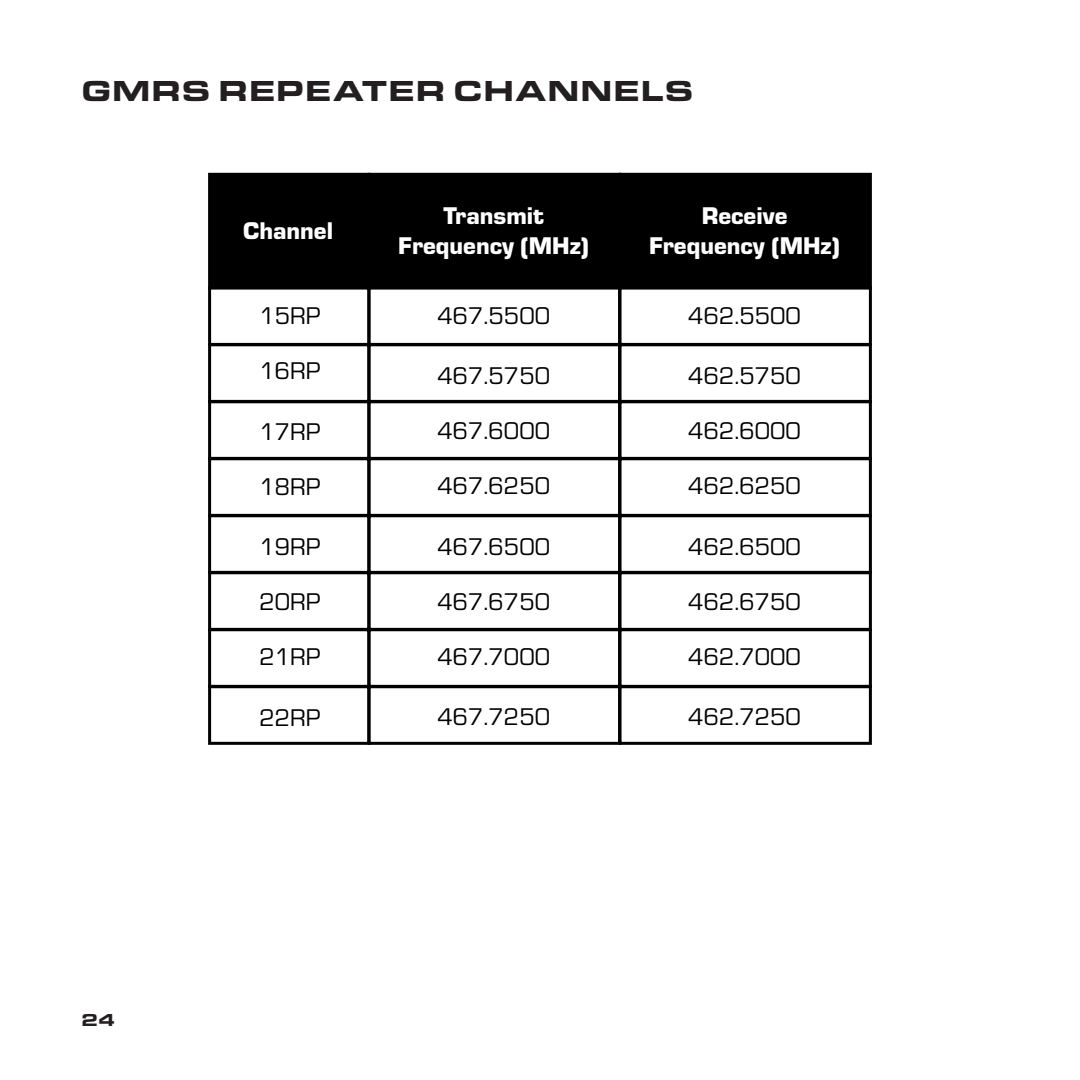
<style>
.page{position:relative;width:1080px;height:1080px;background:#fff}
.page>*{position:absolute;margin:0;border:0;box-sizing:border-box;transform-origin:0 0}
.t1{font:900 30px "Eurostile Ext";letter-spacing:.01em;color:#231f20}
.t2{font:25.2px/55.2px "Eurostile";color:#000;text-align:justify}
.t3{font:900 25.2px/30px "Eurostile";color:#fff;text-align:center}
.t4{font:900 18px "Eurostile Ext";color:#231f20}
</style>
<div class="page">
<div style="left:208px;top:286px;width:162px;height:60px;background:#fff;border:3px solid #000"></div>
<div style="left:208px;top:343px;width:162px;height:60px;background:#fff;border:3px solid #000"></div>
<div style="left:208px;top:400px;width:162px;height:60px;background:#fff;border:3px solid #000"></div>
<div style="left:208px;top:457px;width:162px;height:60px;background:#fff;border:3px solid #000"></div>
<div style="left:208px;top:514px;width:162px;height:60px;background:#fff;border:3px solid #000"></div>
<div style="left:208px;top:571px;width:162px;height:60px;background:#fff;border:3px solid #000"></div>
<div style="left:208px;top:628px;width:162px;height:60px;background:#fff;border:3px solid #000"></div>
<div style="left:208px;top:685px;width:162px;height:60px;background:#fff;border:3px solid #000"></div>
<div style="left:619px;top:343px;width:253px;height:60px;background:#fff;border:3px solid #000"></div>
<div style="left:619px;top:286px;width:253px;height:60px;background:#fff;border:3px solid #000"></div>
<div style="left:619px;top:400px;width:253px;height:60px;background:#fff;border:3px solid #000"></div>
<div style="left:619px;top:514px;width:253px;height:60px;background:#fff;border:3px solid #000"></div>
<div style="left:619px;top:457px;width:253px;height:60px;background:#fff;border:3px solid #000"></div>
<div style="left:619px;top:571px;width:253px;height:60px;background:#fff;border:3px solid #000"></div>
<div style="left:619px;top:628px;width:253px;height:60px;background:#fff;border:3px solid #000"></div>
<div style="left:619px;top:685px;width:253px;height:60px;background:#fff;border:3px solid #000"></div>
<div style="left:368px;top:343px;width:253px;height:60px;background:#fff;border:3px solid #000"></div>
<div style="left:368px;top:286px;width:253px;height:60px;background:#fff;border:3px solid #000"></div>
<div style="left:368px;top:400px;width:253px;height:60px;background:#fff;border:3px solid #000"></div>
<div style="left:368px;top:514px;width:253px;height:60px;background:#fff;border:3px solid #000"></div>
<div style="left:368px;top:457px;width:253px;height:60px;background:#fff;border:3px solid #000"></div>
<div style="left:368px;top:571px;width:253px;height:60px;background:#fff;border:3px solid #000"></div>
<div style="left:368px;top:628px;width:253px;height:60px;background:#fff;border:3px solid #000"></div>
<div style="left:368px;top:685px;width:253px;height:60px;background:#fff;border:3px solid #000"></div>
<div style="left:208px;top:173px;width:162px;height:116px;background:#000"></div>
<div style="left:368px;top:173px;width:253px;height:116px;background:#000"></div>
<div style="left:619px;top:173px;width:253px;height:116px;background:#000"></div>
<p class="t1" style="left:81px;top:68px;width:614px">GMRS REPEATER CHANNELS</p>
<p class="t4" style="left:81px;top:1006px;width:36px">24</p>
<p class="t3" style="left:243px;top:214px;width:91px">Channel</p>
<p class="t2" style="left:260px;top:287px;width:63px">15RP<br>16RP</p>
<p class="t2" style="left:260px;top:402px;width:63px">17RP</p>
<p class="t2" style="left:260px;top:458px;width:63px">18RP</p>
<p class="t2" style="left:260px;top:518px;width:63px">19RP 20RP 21RP</p>
<p class="t2" style="left:260px;top:688px;width:63px">22RP</p>
<p class="t3" style="left:398px;top:199px;width:192px">Transmit<br>Frequency (MHz)</p>
<p class="t2" style="left:437px;top:287px;width:114px">467.5500</p>
<p class="t2" style="left:437px;top:347px;width:114px">467.5750<br>467.6000<br>467.6250</p>
<p class="t2" style="left:437px;top:517px;width:114px">467.6500<br>467.6750<br>467.7000</p>
<p class="t2" style="left:437px;top:688px;width:114px">467.7250</p>
<p class="t3" style="left:649px;top:199px;width:192px">Receive<br>Frequency (MHz)</p>
<p class="t2" style="left:688px;top:287px;width:114px">462.5500</p>
<p class="t2" style="left:688px;top:347px;width:114px">462.5750<br>462.6000<br>462.6250</p>
<p class="t2" style="left:688px;top:517px;width:114px">462.6500<br>462.6750<br>462.7000</p>
<p class="t2" style="left:688px;top:688px;width:114px">462.7250</p>
</div>
